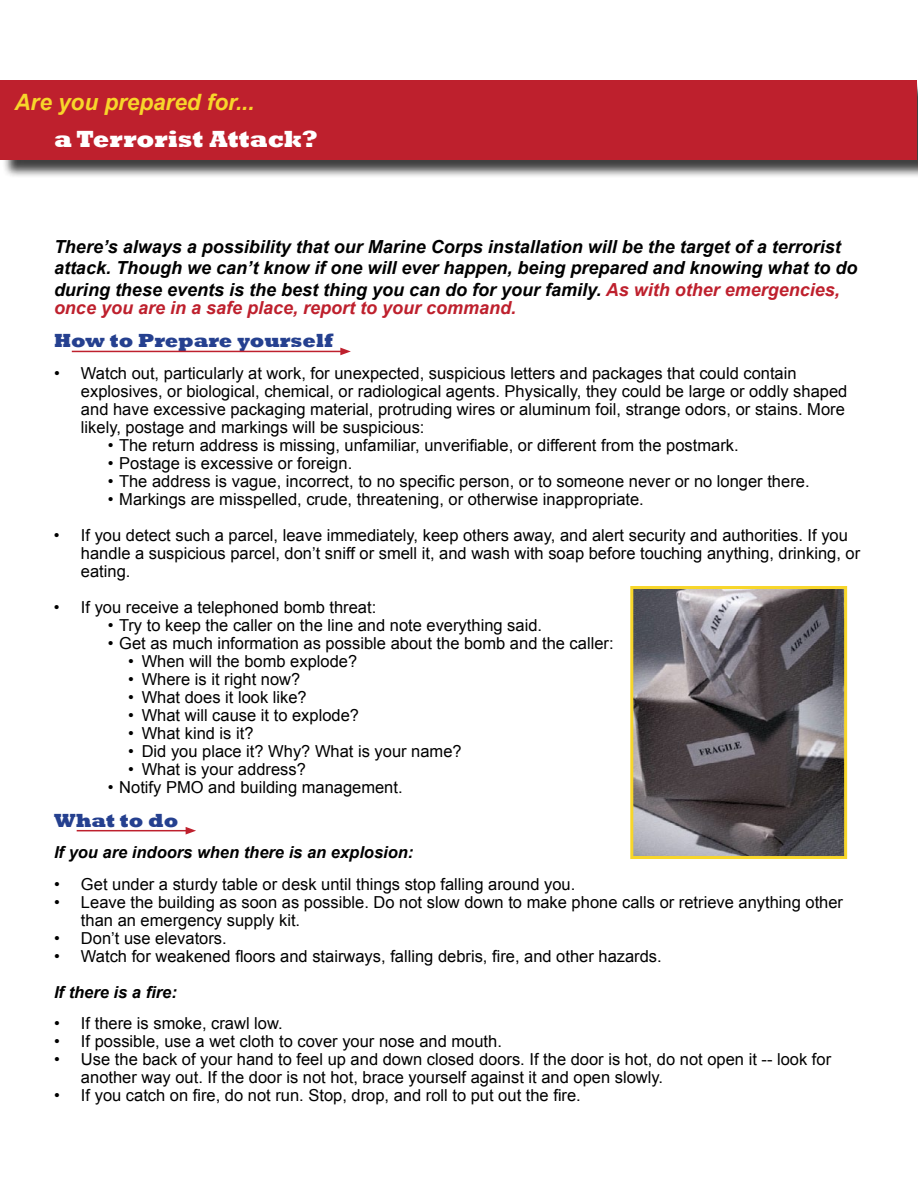
<style>
.page{position:relative;width:918px;height:1188px;background:#fff}
.page>*{position:absolute;margin:0;border:0;box-sizing:border-box;transform-origin:0 0}
.t1{font:800 24px "Rockwell";color:#fff}
.t2{font:italic 700 22.5px "Arial";color:#f7d62a}
.t3{font:800 19.5px "Rockwell";color:#25408f}
.t4{font:italic 700 18px/21.6px "Arial";color:#000}
.t5{font:italic 700 18px "Arial";color:#be202d}
.t6{font:16.5px/18px "Arial";color:#000}
.t7{font:italic 700 16.5px "Arial";color:#000}
.s1{color:#be202d}
</style>
<div class="page">
<hr style="left:72px;top:351px;width:271px;height:1px;background:#be202d">
<svg style="left:340px;top:348px;width:11px;height:7px"></svg>
<div style="left:2px;top:82px;width:916px;height:97px;background:#000;opacity:.75"></div>
<div style="left:0;top:80px;width:916px;height:80px;background:#be202d"></div>
<img style="left:634px;top:590px;width:209px;height:265px">
<div style="left:630px;top:586px;width:217px;height:273px;border:3px solid #f7d62a"></div>
<hr style="left:77px;top:830px;width:111px;height:1px;background:#be202d">
<svg style="left:186px;top:827px;width:10px;height:8px"></svg>
<h2 class="t2" style="left:14px;top:87px;width:242px">Are you prepared for...</h2>
<h1 class="t1" style="left:54px;top:125px;width:265px">a Terrorist Attack?</h1>
<p class="t4" style="left:54px;top:236px;width:805px">There’s always a possibility that our Marine Corps installation will be the target of a terrorist attack. Though we can’t know if one will ever happen, being prepared and knowing what to do during these events is the best thing you can do for your family. <span class="s1">As with other emergencies,</span></p>
<p class="t5" style="left:54px;top:296px;width:464px">once you are in a safe place, report to your command.</p>
<p class="t3" style="left:54px;top:329px;width:280px">How to Prepare yourself</p>
<p class="t6" style="left:81px;top:364px;width:768px;text-indent:-27px">• Watch out, particularly at work, for unexpected, suspicious letters and packages that could contain explosives, or biological, chemical, or radiological agents. Physically, they could be large or oddly shaped and have excessive packaging material, protruding wires or aluminum foil, strange odors, or stains. More likely, postage and markings will be suspicious:</p>
<p class="t6" style="left:108px;top:436px;width:632px">• The return address is missing, unfamiliar, unverifiable, or different from the postmark.</p>
<p class="t6" style="left:108px;top:454px;width:246px">• Postage is excessive or foreign.</p>
<p class="t6" style="left:108px;top:472px;width:703px">• The address is vague, incorrect, to no specific person, or to someone never or no longer there.</p>
<p class="t6" style="left:108px;top:490px;width:537px">• Markings are misspelled, crude, threatening, or otherwise inappropriate.</p>
<p class="t6" style="left:81px;top:526px;width:781px;text-indent:-27px">• If you detect such a parcel, leave immediately, keep others away, and alert security and authorities. If you handle a suspicious parcel, don’t sniff or smell it, and wash with soap before touching anything, drinking, or eating.</p>
<p class="t6" style="left:54px;top:598px;width:324px">• If you receive a telephoned bomb threat:</p>
<p class="t6" style="left:108px;top:616px;width:436px">• Try to keep the caller on the line and note everything said.</p>
<p class="t6" style="left:108px;top:634px;width:507px">• Get as much information as possible about the bomb and the caller:</p>
<p class="t6" style="left:128px;top:652px;width:231px">• When will the bomb explode?</p>
<p class="t6" style="left:128px;top:670px;width:174px">• Where is it right now?</p>
<p class="t6" style="left:128px;top:688px;width:180px">• What does it look like?</p>
<p class="t6" style="left:128px;top:706px;width:232px">• What will cause it to explode?</p>
<p class="t6" style="left:128px;top:724px;width:127px">• What kind is it?</p>
<p class="t6" style="left:128px;top:742px;width:335px">• Did you place it? Why? What is your name?</p>
<p class="t6" style="left:128px;top:760px;width:179px">• What is your address?</p>
<p class="t6" style="left:108px;top:778px;width:296px">• Notify PMO and building management.</p>
<p class="t3" style="left:54px;top:809px;width:126px">What to do</p>
<p class="t7" style="left:54px;top:841px;width:361px">If you are indoors when there is an explosion:</p>
<p class="t6" style="left:54px;top:875px;width:523px">• Get under a sturdy table or desk until things stop falling around you.</p>
<p class="t6" style="left:81px;top:893px;width:764px;text-indent:-27px">• Leave the building as soon as possible. Do not slow down to make phone calls or retrieve anything other than an emergency supply kit.</p>
<p class="t6" style="left:54px;top:929px;width:174px">• Don’t use elevators.</p>
<p class="t6" style="left:54px;top:947px;width:609px">• Watch for weakened floors and stairways, falling debris, fire, and other hazards.</p>
<p class="t7" style="left:54px;top:981px;width:124px">If there is a fire:</p>
<p class="t6" style="left:54px;top:1015px;width:230px">• If there is smoke, crawl low.</p>
<p class="t6" style="left:54px;top:1033px;width:449px">• If possible, use a wet cloth to cover your nose and mouth.</p>
<p class="t6" style="left:81px;top:1051px;width:752px;text-indent:-27px">• Use the back of your hand to feel up and down closed doors. If the door is hot, do not open it -- look for another way out. If the door is not hot, brace yourself against it and open slowly.</p>
<p class="t6" style="left:54px;top:1087px;width:528px">• If you catch on fire, do not run. Stop, drop, and roll to put out the fire.</p>
</div>
